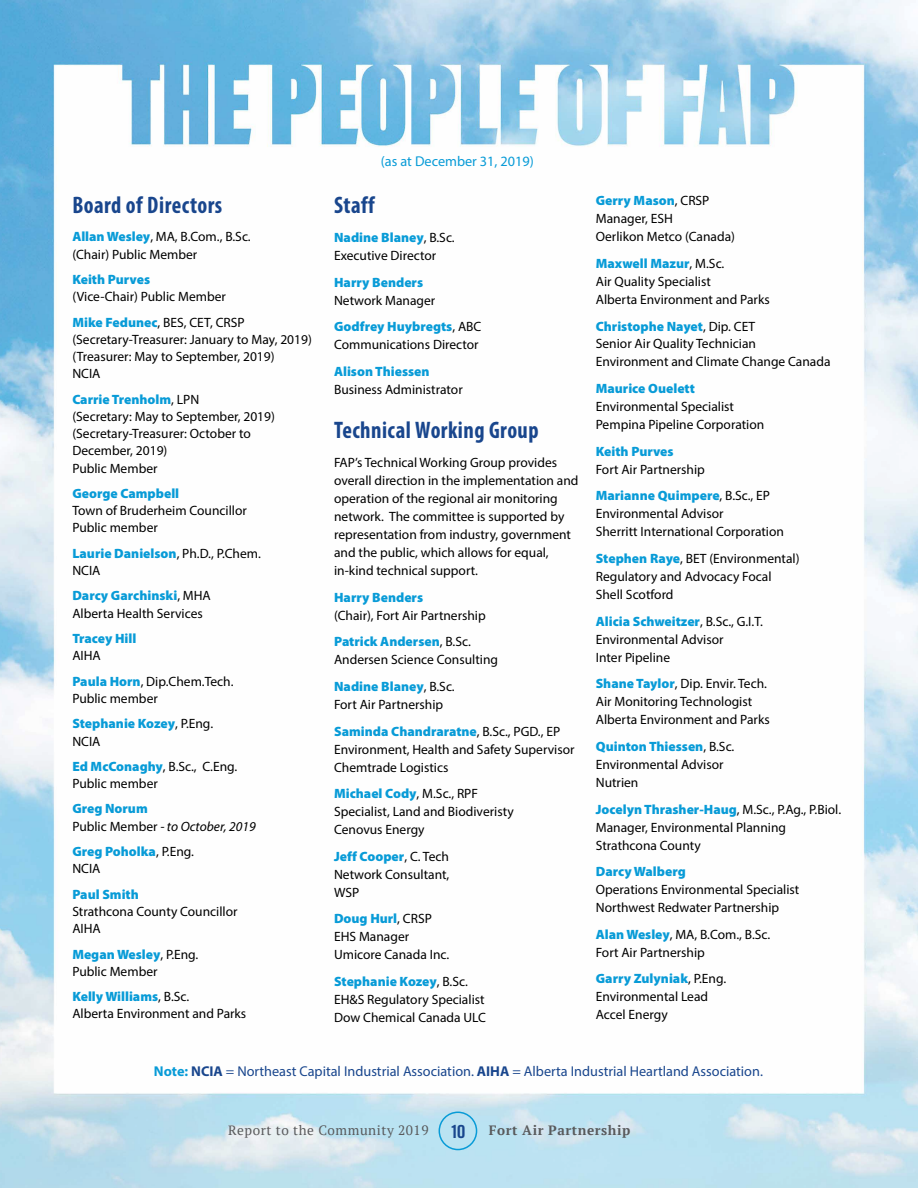
<style>
.page{position:relative;width:918px;height:1188px;background:#fff}
.page>*{position:absolute;margin:0;border:0;box-sizing:border-box;transform-origin:0 0}
.t1{font:700 condensed 24px "Myriad Pro";letter-spacing:.02em;color:#19468d;scale:.95 1}
.t2{font:14.25px "Myriad Pro";color:#19468d}
.t3{font:14.25px "Myriad Pro";color:#089bd7}
.t4{font:13.5px/18px "Myriad Pro";color:#000}
.t5{font:900 13.5px/17.2px "Myriad Pro";color:#089bd7}
.t6{font:italic 13.5px/17.2px "Myriad Pro";color:#000}
.t7{font:13.5px "PT Serif";letter-spacing:.04em;color:#58595b}
.t8{font:700 13.5px "PT Serif";letter-spacing:.04em;color:#58595b}
.s1{font-weight:900;color:#089bd7}
.s2{font-weight:900;font-style:normal;color:#089bd7}
.s3{font-style:normal}
.s4{font-weight:400;color:#000}
.s5{font-weight:700;color:#089bd7}
.s6{font-weight:700}
.s7{font-family:"Trade Gothic Bold Cond Twenty";font-size:18px;color:#19468d}
</style>
<div class="page">
<img style="left:0;top:0;width:918px;height:1188px">
<div style="left:439px;top:1112px;width:38px;height:38px;border:2px solid #089bd7;border-radius:50%"></div>
<h1 class="t1" style="left:72px;top:190px;width:159px">Board of Directors</h1>
<p class="t4" style="left:72px;top:228px;width:180px;line-height:17.2px"><span class="s1">Allan Wesley</span>, MA, B.Com., B.Sc. (Chair) Public Member</p>
<p class="t5" style="left:72px;top:270px;width:79px">Keith Purves</p>
<p class="t4" style="left:72px;top:284px;width:174px;line-height:25.3px">(Vice-Chair) Public Member<br><span class="s1">Mike Fedunec</span>, BES, CET, CRSP</p>
<p class="t4" style="left:72px;top:330px;width:241px;line-height:17.2px">(Secretary-Treasurer: January to May, 2019) (Treasurer: May to September, 2019)<br>NCIA</p>
<p class="t4" style="left:72px;top:390px;width:204px;line-height:17.2px"><span class="s1">Carrie Trenholm</span>, LPN<br>(Secretary: May to September, 2019) (Secretary-Treasurer: October to<br>December, 2019)<br>Public Member</p>
<p class="t5" style="left:72px;top:484px;width:108px">George Campbell</p>
<p class="t4" style="left:72px;top:502px;width:176px;line-height:17.2px">Town of Bruderheim Councillor<br>Public member</p>
<p class="t4" style="left:72px;top:544px;width:190px;line-height:17.2px"><span class="s1">Laurie Danielson</span>, Ph.D., P.Chem.<br>NCIA</p>
<p class="t4" style="left:72px;top:587px;width:140px;line-height:17.2px"><span class="s1">Darcy Garchinski</span>, MHA<br>Alberta Health Services</p>
<p class="t5" style="left:72px;top:629px;width:66px">Tracey Hill</p>
<p class="t4" style="left:72px;top:643px;width:163px;line-height:25.3px">AIHA<br><span class="s1">Paula Horn</span>, Dip.Chem.Tech.</p>
<p class="t4" style="left:72px;top:685px;width:142px;line-height:25.3px">Public member<br><span class="s1">Stephanie Kozey</span>, P.Eng.</p>
<p class="t4" style="left:72px;top:728px;width:167px;line-height:25.3px">NCIA<br><span class="s1">Ed McConaghy</span>, B.Sc., C.Eng.</p>
<p class="t4" style="left:72px;top:774px;width:87px">Public member</p>
<p class="t6" style="left:72px;top:800px;width:185px"><span class="s2">Greg Norum<br></span><span class="s3">Public Member</span> - to October, 2019</p>
<p class="t5" style="left:72px;top:842px;width:123px">Greg Poholka<span class="s4">, P.Eng.<br>NCIA</span></p>
<p class="t5" style="left:72px;top:885px;width:68px">Paul Smith</p>
<p class="t4" style="left:72px;top:903px;width:167px;line-height:17.2px">Strathcona County Councillor<br>AIHA</p>
<p class="t4" style="left:72px;top:945px;width:128px;line-height:17.2px"><span class="s1">Megan Wesley</span>, P.Eng.<br>Public Member</p>
<p class="t4" style="left:72px;top:988px;width:175px;line-height:17.2px"><span class="s1">Kelly Williams</span>, B.Sc.<br>Alberta Environment and Parks</p>
<p class="t3" style="left:381px;top:152px;width:154px">(as at December 31, 2019)</p>
<h1 class="t1" style="left:334px;top:190px;width:44px">Staff</h1>
<p class="t4" style="left:334px;top:228px;width:122px"><span class="s1">Nadine Blaney</span>, B.Sc.<br>Executive Director</p>
<p class="t5" style="left:334px;top:273px;width:91px">Harry Benders</p>
<p class="t4" style="left:334px;top:287px;width:149px;line-height:26.7px">Network Manager<br><span class="s1">Godfrey Huybregts</span>, ABC</p>
<p class="t4" style="left:334px;top:336px;width:146px">Communications Director</p>
<p class="t5" style="left:334px;top:362px;width:97px">Alison Thiessen</p>
<p class="t4" style="left:334px;top:380px;width:130px">Business Administrator</p>
<h1 class="t1" style="left:334px;top:415px;width:217px">Technical Working Group</h1>
<p class="t4" style="left:334px;top:453px;width:246px">FAP’s Technical Working Group provides overall direction in the implementation and operation of the regional air monitoring network. The committee is supported by representation from industry, government and the public, which allows for equal, in-kind technical support.</p>
<p class="t5" style="left:334px;top:588px;width:91px">Harry Benders</p>
<p class="t4" style="left:334px;top:602px;width:153px;line-height:26.7px">(Chair), Fort Air Partnership<br><span class="s1">Patrick Andersen</span>, B.Sc.</p>
<p class="t4" style="left:334px;top:646px;width:165px;line-height:26.7px">Andersen Science Consulting<br><span class="s1">Nadine Blaney</span>, B.Sc.</p>
<p class="t4" style="left:334px;top:691px;width:228px;line-height:26.7px">Fort Air Partnership<br><span class="s1">Saminda Chandraratne</span>, B.Sc., PGD., EP</p>
<p class="t4" style="left:334px;top:740px;width:242px">Environment, Health and Safety Supervisor<br>Chemtrade Logistics</p>
<p class="t4" style="left:334px;top:784px;width:181px"><span class="s1">Michael Cody</span>, M.Sc., RPF<br>Specialist, Land and Biodiveristy<br>Cenovus Energy</p>
<p class="t4" style="left:334px;top:847px;width:117px;text-align:justify"><span class="s1">Jeff Cooper</span>, C. Tech Network Consultant, WSP</p>
<p class="t4" style="left:334px;top:910px;width:117px"><span class="s1">Doug Hurl</span>, CRSP<br>EHS Manager<br>Umicore Canada Inc.</p>
<p class="t4" style="left:334px;top:972px;width:153px"><span class="s1">Stephanie Kozey</span>, B.Sc.<br>EH&amp;S Regulatory Specialist<br>Dow Chemical Canada ULC</p>
<p class="t4" style="left:596px;top:192px;width:141px"><span class="s1">Gerry Mason</span>, CRSP<br>Manager, ESH<br>Oerlikon Metco (Canada)</p>
<p class="t4" style="left:596px;top:254px;width:175px"><span class="s1">Maxwell Mazur</span>, M.Sc.<br>Air Quality Specialist<br>Alberta Environment and Parks</p>
<p class="t4" style="left:596px;top:317px;width:236px"><span class="s1">Christophe Nayet</span>, Dip. CET<br>Senior Air Quality Technician<br>Environment and Climate Change Canada</p>
<p class="t5" style="left:596px;top:379px;width:101px">Maurice Ouelett</p>
<p class="t4" style="left:596px;top:397px;width:170px">Environmental Specialist<br>Pempina Pipeline Corporation</p>
<p class="t5" style="left:596px;top:442px;width:79px">Keith Purves</p>
<p class="t4" style="left:596px;top:456px;width:176px;line-height:26.7px">Fort Air Partnership<br><span class="s1">Marianne Quimpere</span>, B.Sc., EP</p>
<p class="t4" style="left:596px;top:505px;width:190px">Environmental Advisor<br>Sherritt International Corporation</p>
<p class="t4" style="left:596px;top:549px;width:205px"><span class="s1">Stephen Raye</span>, BET (Environmental)<br>Regulatory and Advocacy Focal<br>Shell Scotford</p>
<p class="t4" style="left:596px;top:612px;width:169px"><span class="s1">Alicia Schweitzer</span>, B.Sc., G.I.T.<br>Environmental Advisor<br>Inter Pipeline</p>
<p class="t4" style="left:596px;top:675px;width:175px"><span class="s1">Shane Taylor</span>, Dip. Envir. Tech.<br>Air Monitoring Technologist<br>Alberta Environment and Parks</p>
<p class="t4" style="left:596px;top:737px;width:140px"><span class="s1">Quinton Thiessen</span>, B.Sc.<br>Environmental Advisor<br>Nutrien</p>
<p class="t4" style="left:596px;top:800px;width:247px"><span class="s1">Jocelyn Thrasher-Haug</span>, M.Sc., P.Ag., P.Biol.<br>Manager, Environmental Planning<br>Strathcona County</p>
<p class="t5" style="left:596px;top:862px;width:92px">Darcy Walberg</p>
<p class="t4" style="left:596px;top:880px;width:205px">Operations Environmental Specialist<br>Northwest Redwater Partnership</p>
<p class="t4" style="left:596px;top:925px;width:176px"><span class="s1">Alan Wesley</span>, MA, B.Com., B.Sc.<br>Fort Air Partnership</p>
<p class="t4" style="left:596px;top:970px;width:132px"><span class="s1">Garry Zulyniak</span>, P.Eng.<br>Environmental Lead<br>Accel Energy</p>
<p class="t2" style="left:154px;top:1062px;width:611px"><span class="s5">Note:</span> <span class="s6">NCIA</span> = Northeast Capital Industrial Association. <span class="s6">AIHA</span> = Alberta Industrial Heartland Association.</p>
<p class="t7" style="left:228px;top:1121px;width:239px">Report to the Community 2019 <span class="s7">10</span></p>
<p class="t8" style="left:489px;top:1121px;width:143px">Fort Air Partnership</p>
</div>
